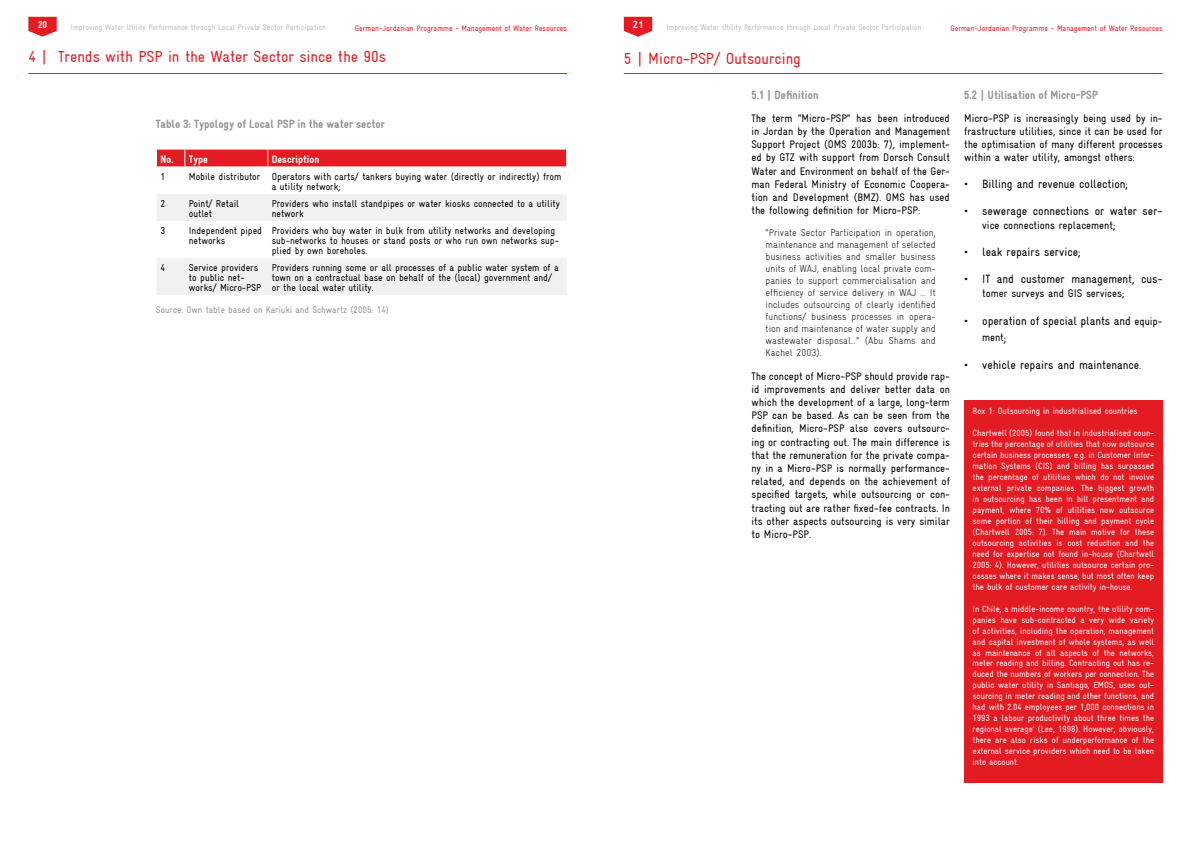
<style>
.page{position:relative;width:1191px;height:842px;background:#fff}
.page>*{position:absolute;margin:0;border:0;box-sizing:border-box;transform-origin:0 0}
.t1{font:condensed 16px "Gravur";color:#e31b23}
.t2{font:condensed 12px "Gravur";color:#000}
.t3{font:900 condensed 12px "Gravur";color:#939598}
.t4{font:condensed 11px/13.2px "Gravur";color:#000;text-align:justify}
.t5{font:900 condensed 11px "Gravur";color:#fff}
.t6{font:condensed 10px/10px "Gravur";color:#000}
.t7{font:300 condensed 10px/12px "Gravur";color:#000;text-align:justify}
.t8{font:900 condensed 10px "Gravur";color:#fff}
.t9{font:700 10px "Trebuchet MS";color:#fff}
.t10{font:condensed 9.5px "Gravur";color:#939598}
.t11{font:condensed 9px/11px "Gravur";color:#fff;text-align:justify}
.t12{font:condensed 8px "Gravur";color:#bcbdc0}
.t13{font:condensed 8px "Gravur";color:#e31b23}
.s1{font-family:"Frutiger";font-weight:700;font-size:10px}
.s2{font-size:11px}
.s3{font-size:12px}
</style>
<div class="page">
<div style="left:964px;top:400px;width:198px;height:382px;background:#e31b23"></div>
<svg style="left:157px;top:194px;width:409px;height:101px;fill:#f1f1f2"></svg>
<svg style="left:156px;top:149px;width:411px;height:18px;background:#e4252d"></svg>
<hr style="left:185px;top:166px;width:83px;height:1px;background:#fff">
<hr style="left:268px;top:166px;width:299px;height:1px;background:#fff">
<svg style="left:28px;top:17px;width:29px;height:20px"></svg>
<hr style="left:28px;top:73px;width:539px;height:1px;background:#e31b23">
<svg style="left:624px;top:17px;width:28px;height:20px"></svg>
<hr style="left:624px;top:73px;width:538px;height:1px;background:#e31b23">
<p class="t8" style="left:38px;top:19px;width:10px">20</p>
<p class="t12" style="left:71px;top:23px;width:257px">Improving Water Utility Performance through Local Private Sector Participation</p>
<p class="t9" style="left:632px;top:18px;width:13px">21</p>
<p class="t13" style="left:355px;top:23px;width:214px">German-Jordanian Programme - Management of Water Resources</p>
<p class="t12" style="left:666px;top:23px;width:257px">Improving Water Utility Performance through Local Private Sector Participation</p>
<p class="t13" style="left:950px;top:23px;width:214px">German-Jordanian Programme - Management of Water Resources</p>
<h1 class="t1" style="left:28px;top:48px;width:359px">4 | Trends with PSP in the Water Sector since the 90s</h1>
<h1 class="t1" style="left:624px;top:49px;width:178px">5 | Micro-PSP/ Outsourcing</h1>
<h2 class="t3" style="left:156px;top:117px;width:231px">Table 3: Typology of Local PSP in the water sector</h2>
<p class="t5" style="left:160px;top:153px;width:49px">No<span class="s1">.</span> Type</p>
<p class="t5" style="left:272px;top:153px;width:49px">Description</p>
<p class="t6" style="left:160px;top:171px;width:6px">1</p>
<p class="t6" style="left:272px;top:171px;width:291px;text-indent:-83px">Mobile distributor Operators with carts/ tankers buying water (directly or indirectly) from a utility network;</p>
<p class="t6" style="left:160px;top:198px;width:6px">2</p>
<p class="t6" style="left:189px;top:198px;width:52px">Point/ Retail outlet</p>
<p class="t6" style="left:272px;top:198px;width:289px">Providers who install standpipes or water kiosks connected to a utility network</p>
<p class="t6" style="left:160px;top:225px;width:6px">3</p>
<p class="t6" style="left:189px;top:225px;width:75px">Independent piped networks</p>
<p class="t6" style="left:272px;top:225px;width:289px">Providers who buy water in bulk from utility networks and developing sub-networks to houses or stand posts or who run own networks sup&shy;plied by own boreholes.</p>
<p class="t6" style="left:160px;top:262px;width:6px">4</p>
<p class="t6" style="left:189px;top:262px;width:74px">Service providers to public net&shy;works/ Micro-PSP</p>
<p class="t6" style="left:272px;top:262px;width:288px">Providers running some or all processes of a public water system of a town on a contractual base on behalf of the (local) government and/ or the local water utility.</p>
<p class="t10" style="left:156px;top:304px;width:234px">Source: Own table based on Kariuki and Schwartz (2005: 14)</p>
<h2 class="t3" style="left:751px;top:88px;width:68px">5.1 | Definition</h2>
<p class="t4" style="left:751px;top:111px;width:200px">The term “Micro-PSP” has been introduced in Jordan by the Operation and Management Support Project (OMS 2003b: 7), implement&shy;ed by GTZ with support from Dorsch Consult Water and Environment on behalf of the Ger&shy;man Federal Ministry of Economic Coopera&shy;tion and Development (BMZ). OMS has used the following definition for Micro-PSP:</p>
<p class="t7" style="left:765px;top:227px;width:172px">“Private Sector Participation in operation, maintenance and management of selected business activities and smaller business units of WAJ, enabling local private com&shy;panies to support commercialisation and efficiency of service delivery in WAJ … It includes outsourcing of clearly identified functions/ business processes in opera&shy;tion and maintenance of water supply and wastewater disposal…” (Abu Shams and Kachel 2003).</p>
<p class="t4" style="left:751px;top:369px;width:200px">The concept of Micro-PSP should provide rap&shy;id improvements and deliver better data on which the development of a large, long-term PSP can be based. As can be seen from the definition, Micro-PSP also covers outsourc&shy;ing or contracting out. The main difference is that the remuneration for the private compa&shy;ny in a Micro-PSP is normally performance&shy;related, and depends on the achievement of specified targets, while outsourcing or con&shy;tracting out are rather fixed-fee contracts. In its other aspects outsourcing is very similar to Micro-PSP.</p>
<h2 class="t3" style="left:964px;top:88px;width:135px">5.2 | Utilisation of Micro-PSP</h2>
<p class="t4" style="left:964px;top:111px;width:200px">Micro-PSP is increasingly being used by in&shy;frastructure utilities, since it can be used for the optimisation of many different processes within a water utility, amongst others:</p>
<h2 class="t2" style="left:964px;top:178px;width:165px">• Billing and revenue collection;</h2>
<h2 class="t2" style="left:964px;top:205px;width:200px">• sewerage connections or water ser-</h2>
<p class="t4" style="left:982px;top:219px;width:134px">vice connections replacement;</p>
<h2 class="t2" style="left:964px;top:246px;width:118px">• leak repairs service;</h2>
<h2 class="t2" style="left:964px;top:273px;width:200px">• IT and customer management, cus-</h2>
<p class="t4" style="left:982px;top:287px;width:143px">tomer surveys and GIS services;</p>
<h2 class="t2" style="left:964px;top:314px;width:200px">• operation of special plants and <span class="s2">equip-</span></h2>
<p class="t4" style="left:982px;top:331px;width:26px">ment<span class="s3">;</span></p>
<h2 class="t2" style="left:964px;top:358px;width:179px">• vehicle repairs and maintenance.</h2>
<p class="t11" style="left:972px;top:405px;width:166px">Box 1: Outsourcing in industrialised countries</p>
<p class="t11" style="left:972px;top:427px;width:183px">Chartwell (2005) found that in industrialised coun&shy;tries the percentage of utilities that now outsource certain business processes, e.g. in Customer Infor&shy;mation Systems (CIS) and billing has surpassed the percentage of utilities which do not involve external private companies. The biggest growth in outsourcing has been in bill presentment and payment, where 70% of utilities now outsource some portion of their billing and payment cycle (Chartwell 2005: 7). The main motive for these outsourcing activities is cost reduction and the need for expertise not found in-house (Chartwell 2005: 4). However, utilities outsource certain pro&shy;cesses where it makes sense, but most often keep the bulk of customer care activity in-house.</p>
<p class="t11" style="left:972px;top:603px;width:183px">In Chile, a middle-income country, the utility com&shy;panies have sub-contracted a very wide variety of activities, including the operation, management and capital investment of whole systems, as well as maintenance of all aspects of the networks, meter reading and billing. Contracting out has re&shy;duced the numbers of workers per connection. The public water utility in Santiago, EMOS, uses out&shy;sourcing in meter reading and other functions, and had with 2.04 employees per 1,000 connections in 1993 a labour productivity about three times the regional average’ (Lee, 1998). However, obviously, there are also risks of underperformance of the external service providers which need to be taken into account.</p>
</div>
